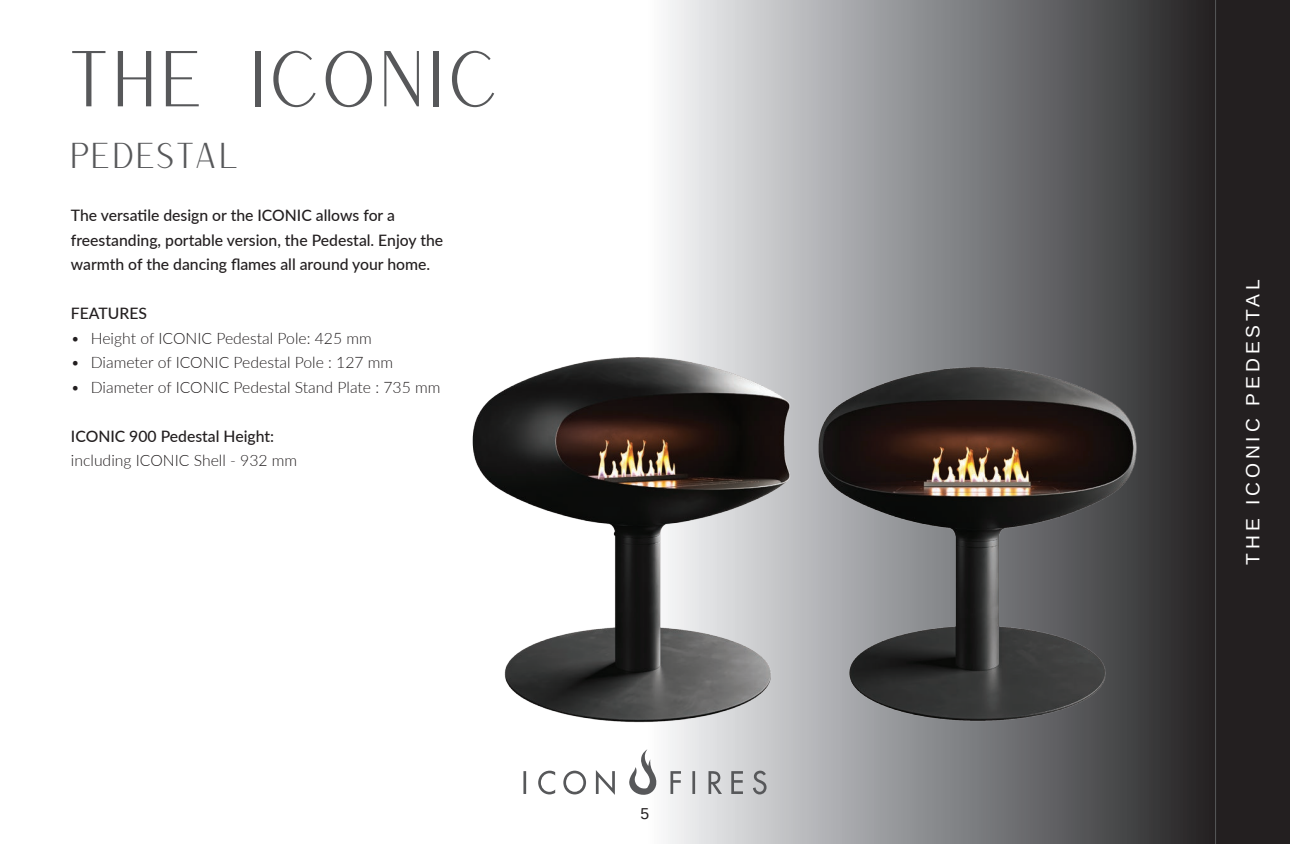
<style>
.page{position:relative;width:1290px;height:844px;background:#fff}
.page>*{position:absolute;margin:0;border:0;box-sizing:border-box;transform-origin:0 0}
.t1{font:77px "Versailles";letter-spacing:-.01em;color:#57585a}
.t2{font:35px "Versailles";letter-spacing:-.01em;color:#57585a}
.t3{font:19.25px "Arimo";letter-spacing:.2em;color:#fff}
.t4{font:500 15.75px/24.5px "Lato";color:#231f20}
.t5{font:300 15.75px "Lato";color:#231f20}
.t6{font:15.75px "Arimo";color:#231f20}
</style>
<div class="page">
<div style="left:1215px;top:0;width:75px;height:843px;background:#231f20"></div>
<div style="left:645px;top:0;width:570px;height:843px;background:linear-gradient(to right,#f8f9fc,#222224)"></div>
<hr style="left:1215px;top:0;width:1px;height:843px;background:#57585a">
<svg style="left:523px;top:749px;width:243px;height:46px"></svg>
<img style="left:805px;top:351px;width:344px;height:382px">
<img style="left:472px;top:345px;width:333px;height:382px">
<h1 class="t1" style="left:64px;top:45px;width:437px">THE ICONIC</h1>
<h2 class="t2" style="left:69px;top:139px;width:172px">PEDESTAL</h2>
<p class="t4" style="left:71px;top:202px;width:374px">The versatile design or the ICONIC allows for a freestanding, portable version, the Pedestal. Enjoy the warmth of the dancing flames all around your home.</p>
<p class="t4" style="left:71px;top:300px;width:78px">FEATURES</p>
<p class="t5" style="left:71px;top:327px;width:302px">• Height of ICONIC Pedestal Pole: 425 mm</p>
<p class="t5" style="left:71px;top:351px;width:324px">• Diameter of ICONIC Pedestal Pole : 127 mm</p>
<p class="t5" style="left:71px;top:376px;width:371px">• Diameter of ICONIC Pedestal Stand Plate : 735 mm</p>
<p class="t4" style="left:71px;top:423px;width:205px">ICONIC 900 Pedestal Height:</p>
<p class="t5" style="left:71px;top:449px;width:228px">including ICONIC Shell - 932 mm</p>
<p class="t6" style="left:641px;top:807px;width:10px">5</p>
<p class="t3" style="left:1245px;top:564px;width:287px;rotate:-90deg">THE ICONIC pEDESTAL</p>
</div>
